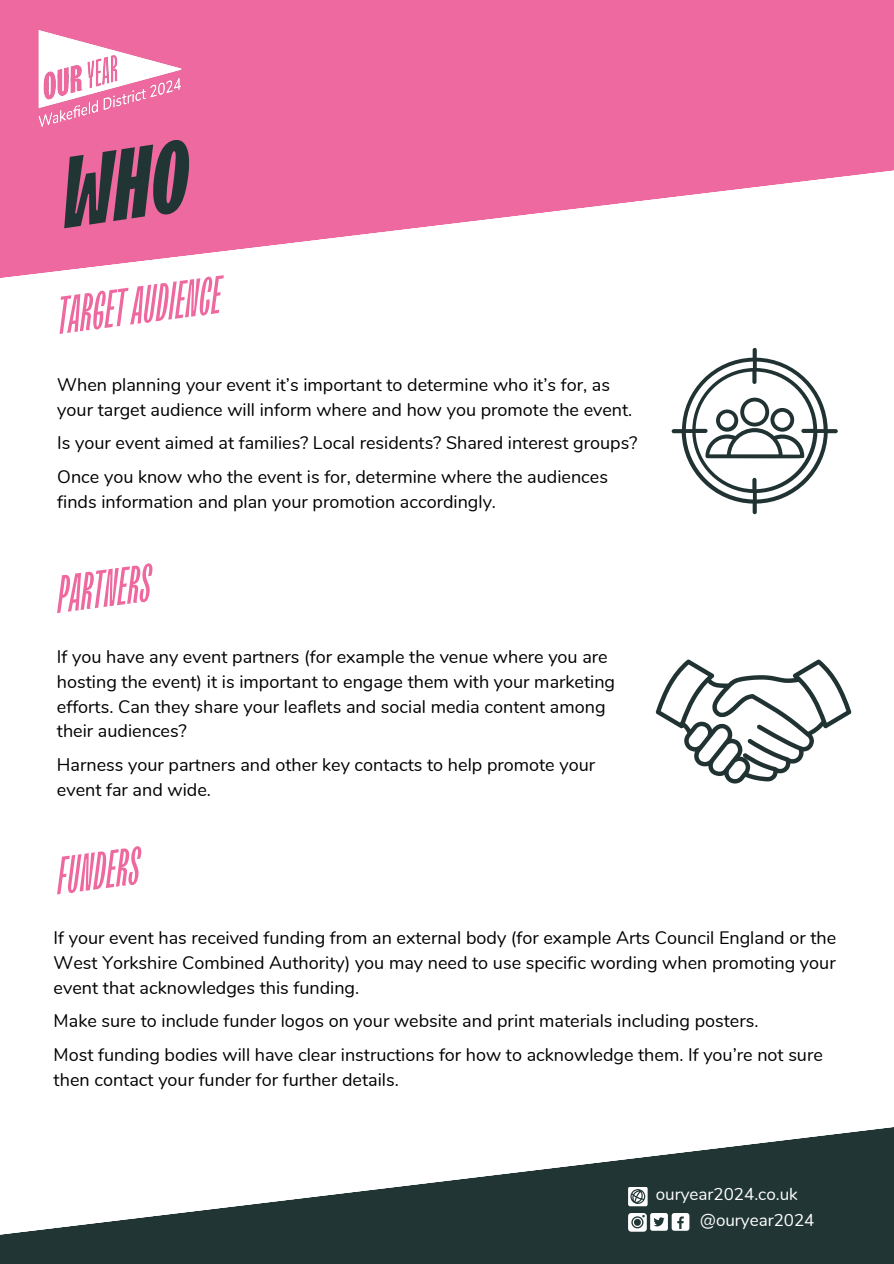
<style>
.page{position:relative;width:894px;height:1264px;background:#fff}
.page>*{position:absolute;margin:0;border:0;box-sizing:border-box;transform-origin:0 0}
.t1{font:italic 500 52.65px "TT Trailers";color:#ee699f}
.t2{font:18px/24.8px "Nunito";color:#000}
.t3{font:16.95px "Nunito";color:#fff}
</style>
<div class="page">
<svg style="left:0;top:0;width:893px;height:278px;fill:#ee699f"></svg>
<img style="left:36px;top:28px;width:150px;height:102px">
<svg style="left:0;top:1127px;width:893px;height:136px;fill:#213634"></svg>
<svg style="left:628px;top:1186px;width:19px;height:20px"></svg>
<div style="left:650px;top:1212px;width:17px;height:18px;background:#fff;border-radius:2px"></div>
<svg style="left:653px;top:1217px;width:11px;height:9px"></svg>
<div style="left:671px;top:1212px;width:18px;height:18px;background:#fff;border-radius:3px"></div>
<div style="left:677px;top:1198px;width:119px;height:31px;background:#213634"></div>
<svg style="left:628px;top:1212px;width:18px;height:19px"></svg>
<svg style="left:671px;top:348px;width:166px;height:166px"></svg>
<svg style="left:655px;top:659px;width:196px;height:124px"></svg>
<div style="left:54px;top:137px;width:143px;height:91px;background:#ee699f"></div>
<p class="t1" style="left:53px;top:285px;width:166px;rotate:-8deg">TARGET AUDIENCE</p>
<p class="t2" style="left:57px;top:372px;width:576px">When planning your event it’s important to determine who it’s for, as your target audience will inform where and how you promote the event.</p>
<p class="t2" style="left:57px;top:431px;width:581px">Is your event aimed at families? Local residents? Shared interest groups?</p>
<p class="t2" style="left:57px;top:465px;width:552px">Once you know who the event is for, determine where the audiences finds information and plan your promotion accordingly.</p>
<p class="t1" style="left:52px;top:563px;width:96px;rotate:-8deg">PARTNERS</p>
<h3 class="t2" style="left:57px;top:644px;width:559px">If you have any event partners (for example the venue where you are hosting the event) it is important to engage them with your marketing efforts. Can they share your leaflets and social media content among their audiences?</h3>
<p class="t2" style="left:57px;top:752px;width:539px">Harness your partners and other key contacts to help promote your event far and wide.</p>
<p class="t1" style="left:52px;top:845px;width:85px;rotate:-8deg">FUNDERS</p>
<h2 class="t2" style="left:54px;top:925px;width:783px;text-align:justify">If your event has received funding from an external body (for example Arts Council England or the West Yorkshire Combined Authority) you may need to use specific wording when promoting your event that acknowledges this funding.</h2>
<p class="t2" style="left:54px;top:1009px;width:706px">Make sure to include funder logos on your website and print materials including posters.</p>
<p class="t2" style="left:54px;top:1042px;width:770px">Most funding bodies will have clear instructions for how to acknowledge them. If you’re not sure then contact your funder for further details.</p>
<h2 class="t3" style="left:655px;top:1183px;width:143px">ouryear2024.co.uk</h2>
<p class="t3" style="left:700px;top:1208px;width:116px">@ouryear2024</p>
</div>
